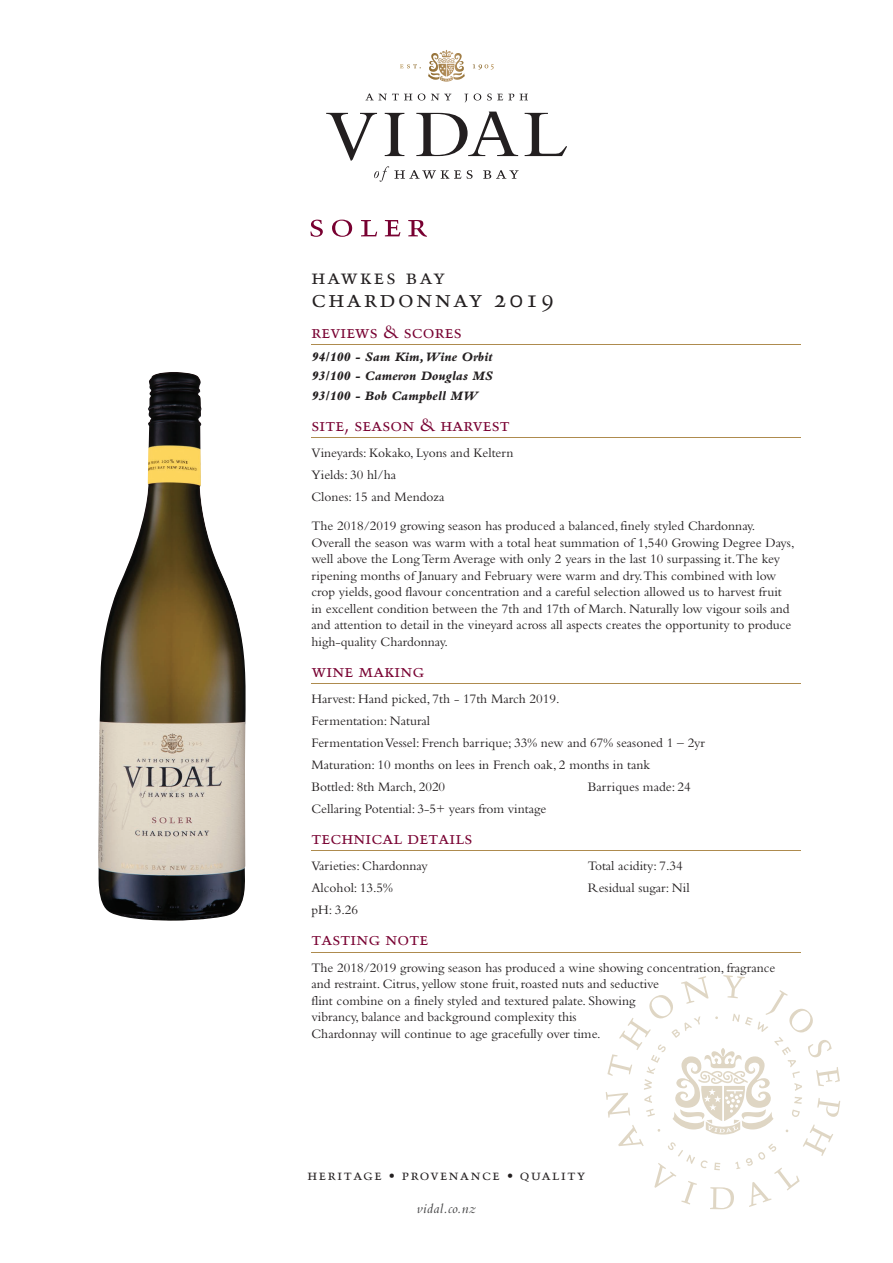
<style>
.page{position:relative;width:893px;height:1263px;background:#fff}
.page>*{position:absolute;margin:0;border:0;box-sizing:border-box;transform-origin:0 0}
.t1{font:24px "Trump Mediaeval SC";letter-spacing:.1em;color:#231f20}
.t2{font:21px "Trump Mediaeval SC";letter-spacing:.1em;color:#231f20}
.t3{font:18px "Trump Mediaeval SC";color:#780031}
.t4{font:14.7px "Trump Mediaeval SC";letter-spacing:.1em;color:#231f20}
.t5{font:italic 14.4px "Bembo";letter-spacing:.025em;color:#3e3e3f}
.t6{font:13.5px/16.5px "Bembo";color:#231f20}
.t7{font:italic 800 13.5px/19.2px "Bembo";color:#231f20;text-align:justify}
.s1{font-size:12.3px}
</style>
<div class="page">
<svg style="left:606px;top:975px;width:234px;height:234px"></svg>
<img style="left:98px;top:372px;width:148px;height:549px">
<hr style="left:311px;top:344px;width:490px;height:1px;background:#ae8b4e">
<hr style="left:311px;top:437px;width:490px;height:1px;background:#ae8b4e">
<hr style="left:311px;top:683px;width:490px;height:1px;background:#ae8b4e">
<hr style="left:311px;top:850px;width:490px;height:1px;background:#ae8b4e">
<hr style="left:311px;top:952px;width:490px;height:1px;background:#ae8b4e">
<svg style="left:525px;top:113px;width:42px;height:43px"></svg>
<svg style="left:365px;top:94px;width:47px;height:6px"></svg>
<svg style="left:418px;top:94px;width:7px;height:7px"></svg>
<svg style="left:431px;top:94px;width:20px;height:6px"></svg>
<svg style="left:464px;top:94px;width:4px;height:8px"></svg>
<svg style="left:474px;top:94px;width:7px;height:7px"></svg>
<svg style="left:487px;top:94px;width:41px;height:7px"></svg>
<svg style="left:326px;top:112px;width:193px;height:70px"></svg>
<svg style="left:440px;top:50px;width:24px;height:22px"></svg>
<svg style="left:310px;top:220px;width:13px;height:17px"></svg>
<svg style="left:332px;top:220px;width:20px;height:17px"></svg>
<svg style="left:361px;top:220px;width:16px;height:16px"></svg>
<svg style="left:385px;top:220px;width:15px;height:16px"></svg>
<svg style="left:408px;top:220px;width:19px;height:17px"></svg>
<h2 class="t2" style="left:311px;top:264px;width:135px">hawkes bay</h2>
<h1 class="t1" style="left:311px;top:285px;width:245px">chardonnay 2019</h1>
<h3 class="t3" style="left:311px;top:321px;width:152px">reviews &amp; scores</h3>
<p class="t7" style="left:311px;top:347px;width:183px">94/100 - Sam Kim, Wine Orbit 93/100 - Cameron Douglas MS 93/100 - Bob Campbell MW</p>
<h3 class="t3" style="left:311px;top:414px;width:200px">site, season &amp; harvest</h3>
<p class="t6" style="left:311px;top:441px;width:204px;line-height:22px">Vineyards: Kokako, Lyons and Keltern<br>Yields: 30 hl/ha<br>Clones: 15 and Mendoza</p>
<p class="t6" style="left:311px;top:517px;width:485px">The 2018/2019 growing season has produced a balanced, finely styled Chardonnay.<br>Overall the season was warm with a total heat summation of 1,540 Growing Degree Days, well above the Long Term Average with only 2 years in the last 10 surpassing it.The key ripening months of January and February were warm and dry.This combined with low crop yields, good flavour concentration and a careful selection allowed us to harvest fruit in excellent condition between the 7th and 17th of March. Naturally low vigour soils and and attention to detail in the vineyard across all aspects creates the opportunity to produce high-quality Chardonnay.</p>
<h3 class="t3" style="left:311px;top:660px;width:115px">wine making</h3>
<p class="t6" style="left:311px;top:687px;width:395px;line-height:22px">Harvest: Hand picked, 7th - 17th March 2019.<br>Fermentation: Natural<br>Fermentation Vessel: French barrique; 33% new and 67% seasoned 1 – 2yr Maturation: 10 months on lees in French oak, 2 months in tank<br>Bottled: 8th March, 2020</p>
<p class="t6" style="left:588px;top:778px;width:104px">Barriques made: 24</p>
<p class="t6" style="left:311px;top:800px;width:236px">Cellaring Potential: 3-5+ years from vintage</p>
<h3 class="t3" style="left:311px;top:827px;width:163px">technical details</h3>
<p class="t6" style="left:311px;top:857px;width:118px">Varieties: Chardonnay</p>
<p class="t6" style="left:588px;top:857px;width:96px">Total acidity: 7.34</p>
<p class="t6" style="left:311px;top:879px;width:83px">Alcohol: 13.5%</p>
<p class="t6" style="left:588px;top:879px;width:103px">Residual sugar: Nil</p>
<p class="t6" style="left:311px;top:901px;width:48px">pH: 3.26</p>
<h3 class="t3" style="left:311px;top:928px;width:119px">tasting note</h3>
<p class="t6" style="left:311px;top:959px;width:465px">The 2018/2019 growing season has produced a wine showing concentration, fragrance and restraint. Citrus, yellow stone fruit, roasted nuts and seductive<br>flint combine on a finely styled and textured palate. Showing<br>vibrancy, balance and background complexity this<br>Chardonnay will continue to age gracefully over time.</p>
<p class="t4" style="left:308px;top:1166px;width:279px">heritage <span class="s1">•</span> provenance <span class="s1">•</span> quality</p>
<p class="t5" style="left:417px;top:1200px;width:61px">vidal.co.nz</p>
</div>
